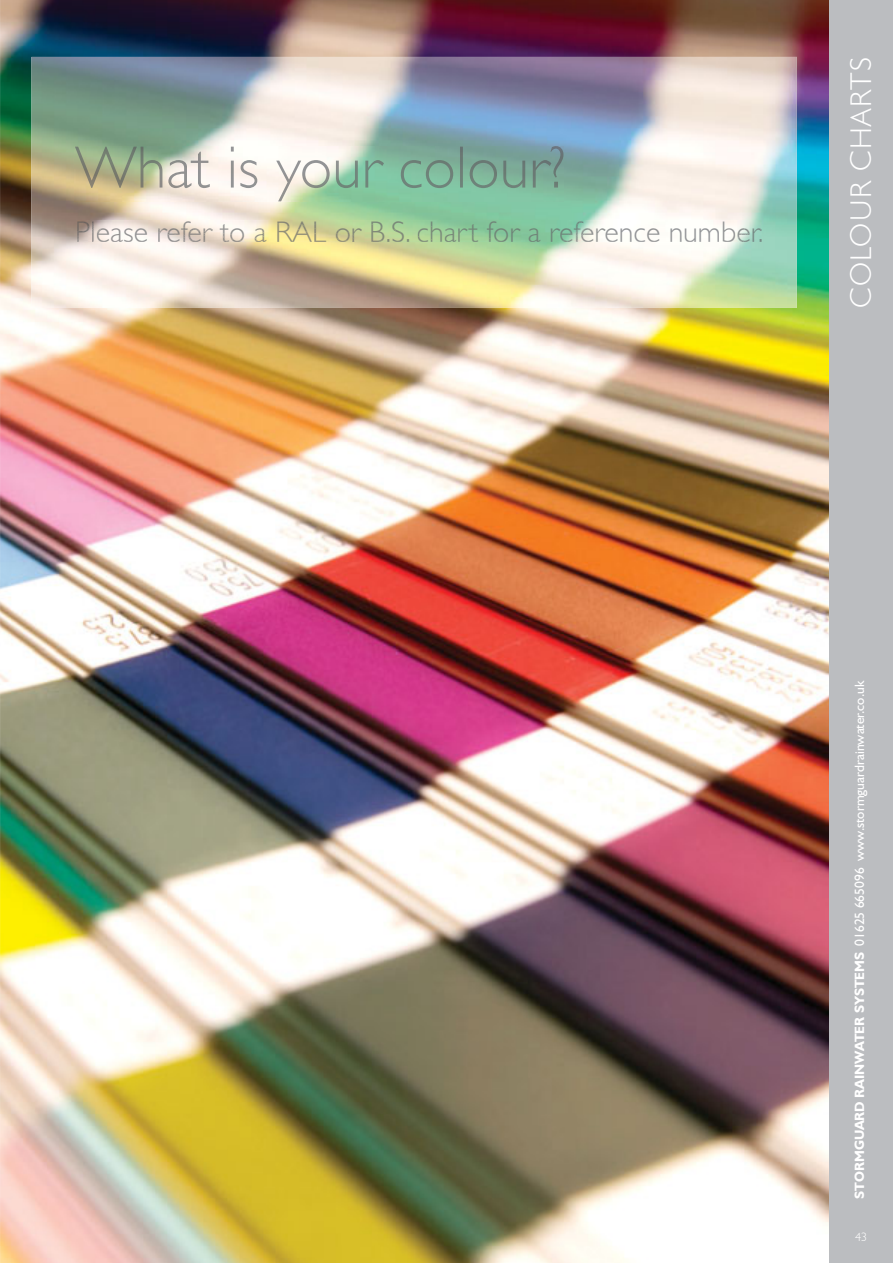
<style>
.page{position:relative;width:893px;height:1263px;background:#fff}
.page>*{position:absolute;margin:0;border:0;box-sizing:border-box;transform-origin:0 0}
.t1{font:300 30px "Gill Sans";color:#939597}
.t2{font:300 30px "Humanist 521 BT";letter-spacing:.05em;color:#fff}
.t3{font:13.5px "Humanist 521 BT";color:#fff}
.t4{font:300 12px "Humanist 521 BT";color:#fff}
.s1{color:#69615d}
.s2{color:#6b6462}
.s3{color:#898686}
.s4{color:#939091}
.s5{color:#939293}
.s6{color:#939394}
.s7{color:#898683}
.s8{color:#918f8f}
.s9{color:#8d8a88}
.s10{color:#939190}
.s11{color:#939393}
.s12{color:#939392}
.s13{color:#939390}
.s14{color:#888675}
.s15{color:#868575}
.s16{color:#828777}
.s17{color:#828877}
.s18{color:#7b8a79}
.s19{color:#818877}
.s20{color:#7a8979}
.s21{color:#7f8b79}
.s22{color:#738779}
.s23{color:#758779}
.s24{color:#748779}
.s25{color:#728578}
.s26{color:#708578}
.s27{color:#718578}
.s28{color:#6f8478}
.s29{color:#708579}
.s30{color:#6f867a}
.s31{color:#6f867c}
.s32{color:#6f867d}
.s33{color:#7a8a85}
.s34{color:#939594}
.s35{color:#939598}
.s36{color:#939495}
.s37{color:#8e9392}
.s38{color:#7e8c89}
.s39{color:#768984}
.s40{font-weight:700}
</style>
<div class="page">
<img style="left:0;top:0;width:829px;height:1263px">
<div style="left:829px;top:0;width:64px;height:1263px;background:#bbbdc0"></div>
<img style="left:31px;top:57px;width:766px;height:251px">
<img style="left:75px;top:146px;width:488px;height:55px">
<img style="left:77px;top:221px;width:685px;height:21px">
<h1 class="t1" style="left:75px;top:221px;width:690px"><span class="s1">P</span><span class="s2">l</span><span class="s3">e</span><span class="s4">a</span><span class="s5">s</span><span class="s6">e</span> <span class="s7">re</span><span class="s8">f</span><span class="s9">e</span><span class="s10">r</span> <span class="s11">t</span><span class="s12">o</span> <span class="s13">a</span> <span class="s14">R</span><span class="s15">A</span><span class="s16">L o</span><span class="s17">r</span> <span class="s18">B</span><span class="s19">.</span><span class="s20">S</span><span class="s21">.</span> <span class="s20">c</span><span class="s22">h</span><span class="s23">a</span><span class="s24">r</span><span class="s25">t</span> <span class="s26">f</span><span class="s27">o</span><span class="s28">r</span> <span class="s29">a</span> <span class="s30">r</span><span class="s31">e</span><span class="s32">f</span><span class="s33">e</span><span class="s34">r</span>e<span class="s35">nc</span><span class="s36">e</span> nu<span class="s35">m</span><span class="s36">b</span><span class="s37">e</span><span class="s38">r</span><span class="s39">.</span></h1>
<h1 class="t2" style="left:843px;top:308px;width:252px;rotate:-90deg">COLOUR CHARTS</h1>
<p class="t3" style="left:851px;top:1199px;width:520px;rotate:-90deg"><span class="s40">STORMGUARD RAINWATER SYSTEMS</span> 01625 665096 www.stormguardrainwater.co.uk</p>
<p class="t4" style="left:855px;top:1229px;width:14px">43</p>
</div>
